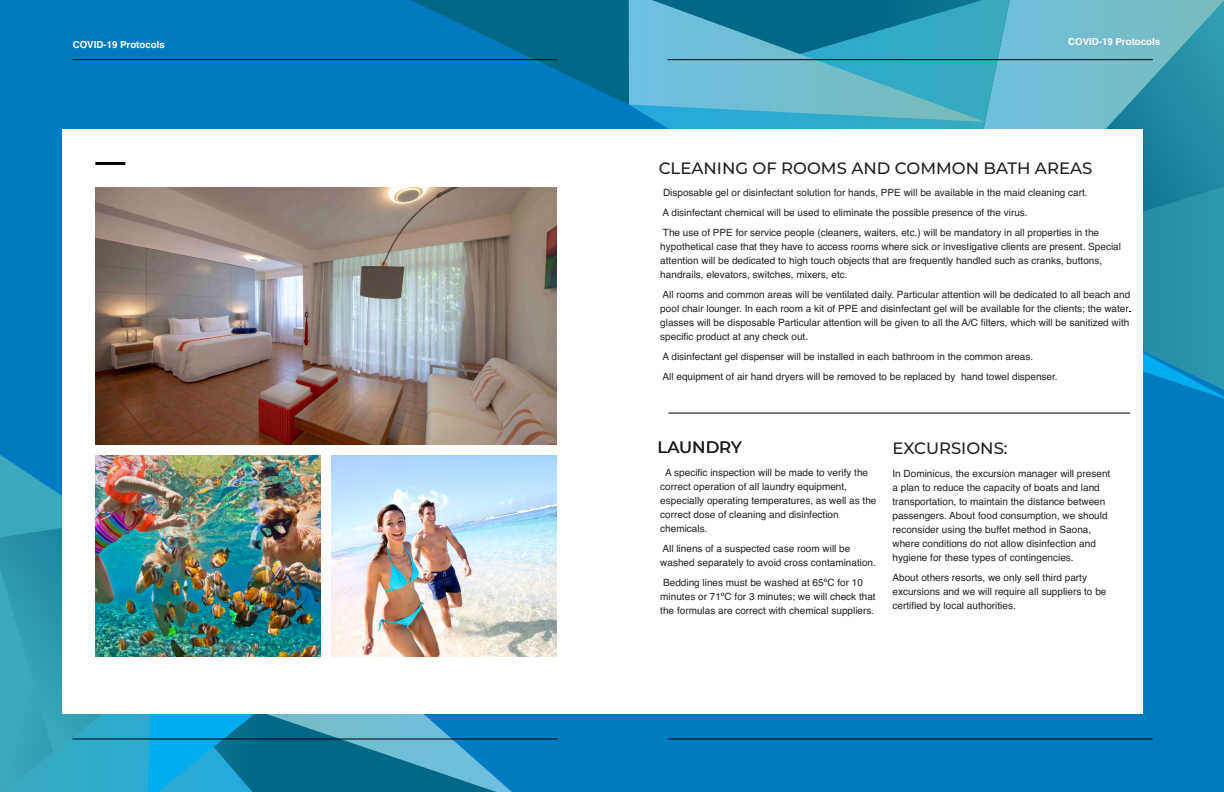
<style>
.page{position:relative;width:1224px;height:792px;background:#007bc2}
.page>*{position:absolute;margin:0;border:0;box-sizing:border-box;transform-origin:0 0}
.t1{font:500 16.5px "Montserrat";color:#231f20}
.t2{font:10px/14px "Helvetica";color:#231f20}
.t3{font:700 9.7px "Helvetica";color:#fff}
</style>
<div class="page">
<svg style="left:0;top:506px;width:63px;height:246px"></svg>
<svg style="left:258px;top:714px;width:254px;height:78px"></svg>
<svg style="left:2px;top:675px;width:256px;height:117px"></svg>
<svg style="left:410px;top:0;width:219px;height:130px"></svg>
<svg style="left:629px;top:0;width:381px;height:130px"></svg>
<svg style="left:629px;top:0;width:356px;height:122px"></svg>
<svg style="left:985px;top:1px;width:239px;height:260px"></svg>
<div style="left:63px;top:130px;width:1080px;height:584px;background:#fff"></div>
<img style="left:96px;top:187px;width:461px;height:258px">
<img style="left:95px;top:455px;width:226px;height:201px">
<img style="left:331px;top:455px;width:226px;height:201px">
<hr style="left:95px;top:162px;width:30px;height:3px;background:#000">
<hr style="left:668px;top:413px;width:462px;height:1px;background:#000">
<svg style="left:1129px;top:268px;width:95px;height:131px"></svg>
<hr style="left:72px;top:738px;width:485px;height:1px;background:#000">
<hr style="left:72px;top:59px;width:485px;height:1px;background:#000">
<hr style="left:668px;top:59px;width:485px;height:1px;background:#000">
<hr style="left:668px;top:738px;width:485px;height:1px;background:#000">
<p class="t3" style="left:73px;top:39px;width:94px">COVID-19 Protocols</p>
<p class="t3" style="left:1068px;top:36px;width:94px">COVID-19 Protocols</p>
<h1 class="t1" style="left:659px;top:159px;width:435px">CLEANING OF ROOMS AND COMMON BATH AREAS</h1>
<p class="t2" style="left:663px;top:183px;width:427px;line-height:20px">Disposable gel or disinfectant solution for hands, PPE will be available in the maid cleaning cart.<br>A disinfectant chemical will be used to eliminate the possible presence of the virus.</p>
<p class="t2" style="left:660px;top:226px;width:462px">The use of PPE for service people (cleaners, waiters, etc.) will be mandatory in all properties in the hypothetical case that they have to access rooms where sick or investigative clients are present. Special attention will be dedicated to high touch objects that are frequently handled such as cranks, buttons, handrails, elevators, switches, mixers, etc.</p>
<p class="t2" style="left:660px;top:288px;width:472px">All rooms and common areas will be ventilated daily. Particular attention will be dedicated to all beach and pool chair lounger. In each room a kit of PPE and disinfectant gel will be available for the clients; the water glasses will be disposable Particular attention will be given to all the A/C filters, which will be sanitized with specific product at any check out.</p>
<p class="t2" style="left:663px;top:347px;width:397px;line-height:20px">A disinfectant gel dispenser will be installed in each bathroom in the common areas.<br>All equipment of air hand dryers will be removed to be replaced by hand towel dispenser.</p>
<h1 class="t1" style="left:658px;top:437px;width:86px">LAUNDRY</h1>
<h1 class="t1" style="left:893px;top:439px;width:116px">EXCURSIONS:</h1>
<p class="t2" style="left:660px;top:465px;width:218px;text-indent:5px">A specific inspection will be made to verify the correct operation of all laundry equipment, especially operating temperatures, as well as the correct dose of cleaning and disinfection chemicals.</p>
<p class="t2" style="left:660px;top:541px;width:217px">All linens of a suspected case room will be washed separately to avoid cross contamination.</p>
<p class="t2" style="left:660px;top:575px;width:217px">Bedding lines must be washed at 65ºC for 10 minutes or 71ºC for 3 minutes; we will check that the formulas are correct with chemical suppliers.</p>
<p class="t2" style="left:892px;top:466px;width:219px">In Dominicus, the excursion manager will present a plan to reduce the capacity of boats and land transportation, to maintain the distance between passengers. About food consumption, we should reconsider using the buffet method in Saona, where conditions do not allow disinfection and hygiene for these types of contingencies.</p>
<p class="t2" style="left:892px;top:570px;width:215px">About others resorts, we only sell third party excursions and we will require all suppliers to be certified by local authorities.</p>
</div>
